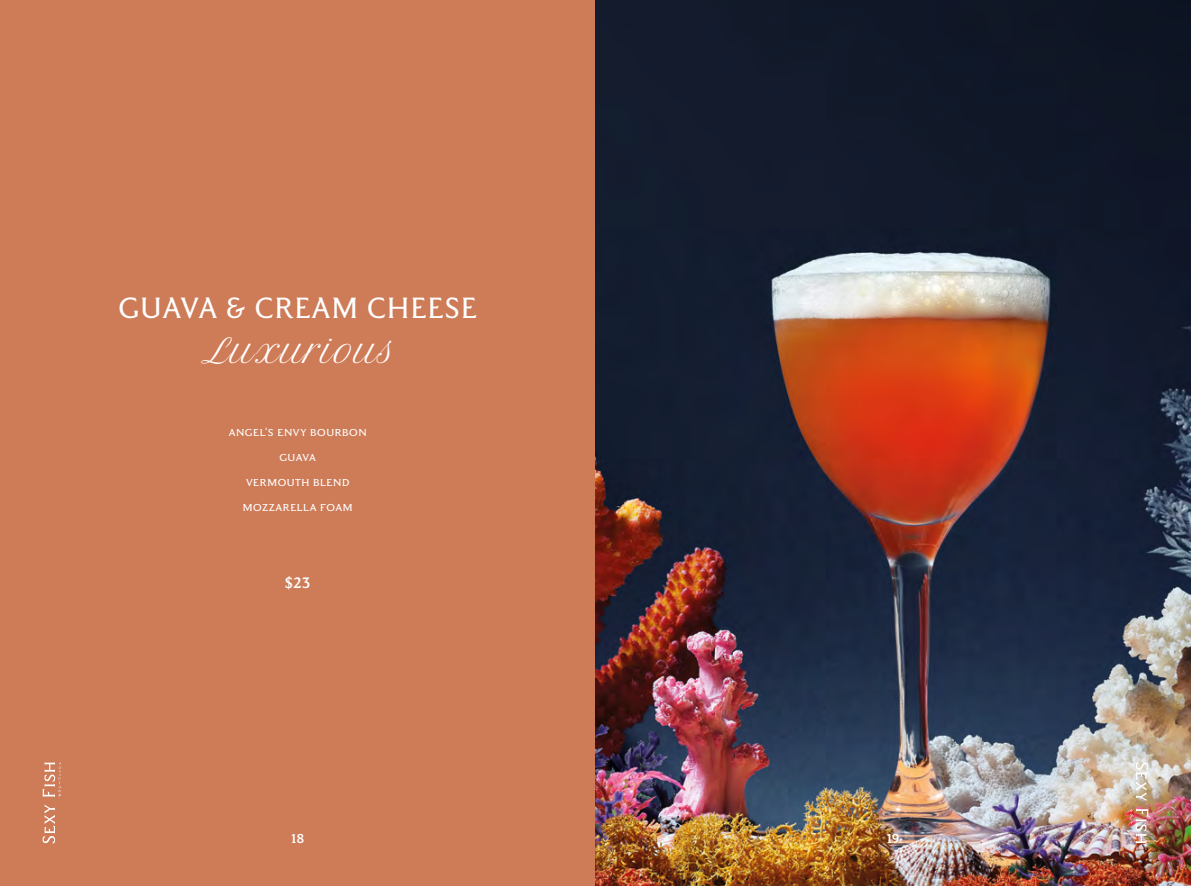
<style>
.page{position:relative;width:1191px;height:886px;background:#fff}
.page>*{position:absolute;margin:0;border:0;box-sizing:border-box;transform-origin:0 0}
.t1{font:33.75px "Grant Avenue";letter-spacing:.04em;color:#fff}
.t2{font:italic 32.5px "Petit Formal Script";letter-spacing:.03em;color:#fff}
.t3{font:500 17.5px "Grant Avenue";color:#fff}
.t4{font:500 15px "Grant Avenue";color:#fff}
.t5{font:13.75px/25px "Grant Avenue";letter-spacing:.04em;color:#fff;text-align:center}
</style>
<div class="page">
<div style="left:0;top:0;width:595px;height:886px;background:#ce7b57"></div>
<img style="left:595px;top:0;width:596px;height:886px">
<svg style="left:43px;top:762px;width:18px;height:81px"></svg>
<img style="left:1129px;top:762px;width:19px;height:81px">
<h1 class="t1" style="left:118px;top:291px;width:360px">GUAVA &amp; CREAM CHEESE</h1>
<h2 class="t2" style="left:201px;top:330px;width:195px">Luxurious</h2>
<p class="t5" style="left:229px;top:419px;width:139px">angel's envy bourbon guava<br>vermouth blend mozzarella foam</p>
<p class="t3" style="left:285px;top:574px;width:27px">$23</p>
<p class="t4" style="left:291px;top:831px;width:14px">18</p>
<p class="t4" style="left:887px;top:831px;width:14px">19</p>
</div>
